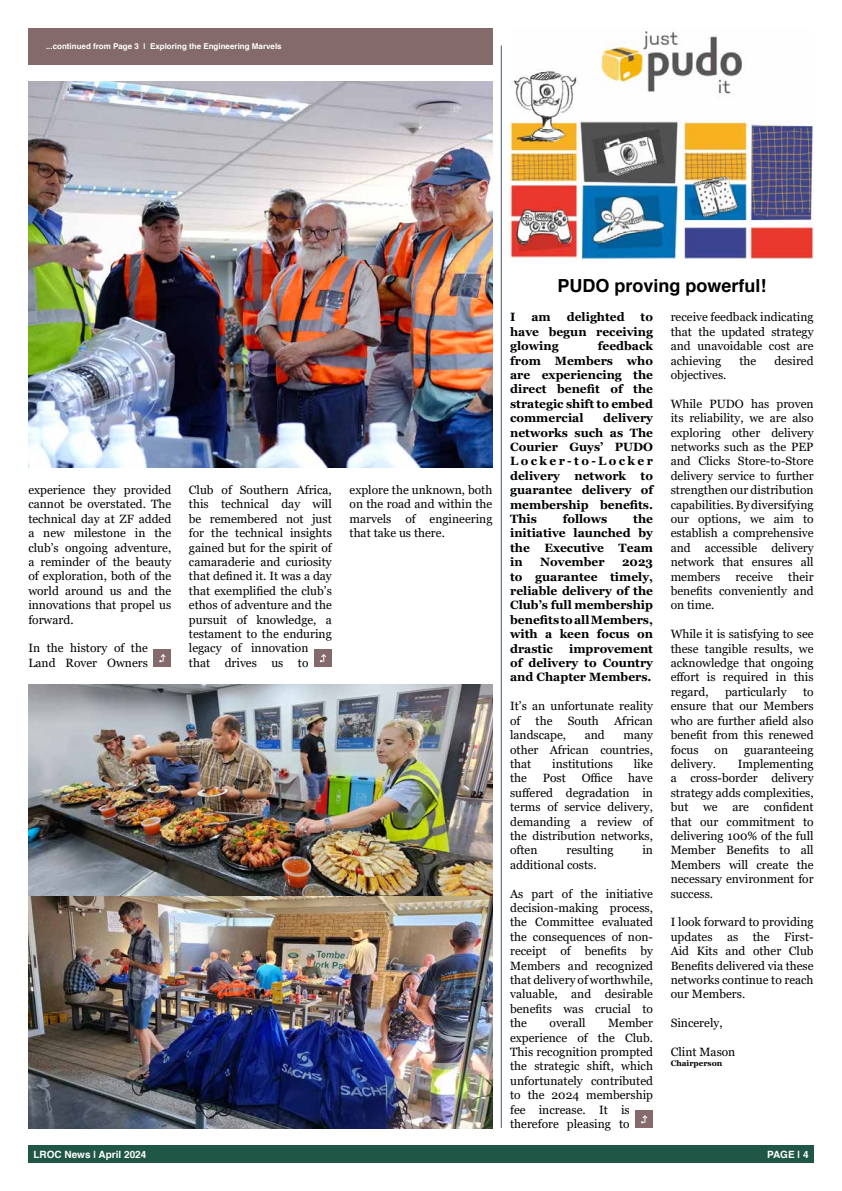
<style>
.page{position:relative;width:842px;height:1191px;background:#fff}
.page>*{position:absolute;margin:0;border:0;box-sizing:border-box;transform-origin:0 0}
.t1{font:700 18px "Helvetica";color:#000}
.t2{font:12px/14.4px "Georgia";color:#000;text-align:justify}
.t3{font:700 12px/14.4px "Georgia";color:#000;text-align:justify}
.t4{font:700 10px "Helvetica";color:#fff}
.t5{font:700 8px "Helvetica";color:#fff}
.t6{font:700 8px "Georgia";color:#000}
</style>
<div class="page">
<div style="left:28px;top:1145px;width:786px;height:17px;background:#1f5645"></div>
<div style="left:28px;top:28px;width:464px;height:36px;background:#846a6a"></div>
<img style="left:28px;top:684px;width:464px;height:444px">
<img style="left:28px;top:82px;width:464px;height:386px">
<div style="left:154px;top:649px;width:17px;height:18px;background:#846a6a"></div>
<svg style="left:159px;top:654px;width:7px;height:8px"></svg>
<div style="left:314px;top:649px;width:18px;height:18px;background:#846a6a"></div>
<svg style="left:320px;top:654px;width:7px;height:8px"></svg>
<hr style="left:501px;top:46px;width:1px;height:1081px;background:#49586a">
<img style="left:510px;top:31px;width:304px;height:228px">
<div style="left:635px;top:1110px;width:18px;height:18px;background:#846a6a"></div>
<svg style="left:641px;top:1115px;width:7px;height:8px"></svg>
<p class="t5" style="left:46px;top:40px;width:237px">...continued from Page 3 | Exploring the Engineering Marvels</p>
<p class="t2" style="left:28px;top:483px;width:144px">experience they provided cannot be overstated. The technical day at ZF added a new milestone in the club’s ongoing adventure, a reminder of the beauty of exploration, both of the world around us and the innovations that propel us forward.</p>
<p class="t2" style="left:28px;top:641px;width:121px">In the history of the<br>Land Rover Owners</p>
<p class="t2" style="left:189px;top:483px;width:144px;text-align:left">Club of Southern Africa, this technical day will be remembered not just for the technical insights gained but for the spirit of camaraderie and curiosity that defined it. It was a day that exemplified the club’s ethos of adventure and the pursuit of knowledge, a testament to the enduring legacy of innovation that drives us to</p>
<p class="t2" style="left:349px;top:483px;width:144px">explore the unknown, both on the road and within the marvels of engineering that take us there.</p>
<h1 class="t1" style="left:557px;top:271px;width:211px">PUDO proving powerful!</h1>
<p class="t3" style="left:510px;top:310px;width:7px">I</p>
<p class="t3" style="left:531px;top:310px;width:21px">am</p>
<p class="t3" style="left:567px;top:310px;width:59px">delighted</p>
<p class="t3" style="left:510px;top:310px;width:144px;text-indent:131px">to have begun receiving glowing</p>
<p class="t3" style="left:510px;top:339px;width:144px;text-indent:88px">feedback from Members who are experiencing the direct benefit of the strategic shift to embed commercial</p>
<p class="t3" style="left:510px;top:411px;width:144px;text-indent:93px">delivery networks such as The Courier Guys’ PUDO Locker-to-Locker delivery network to guarantee delivery of membership benefits.<br>This</p>
<p class="t3" style="left:510px;top:512px;width:144px;text-indent:123px">the initiative launched by the Executive Team in</p>
<p class="t3" style="left:563px;top:512px;width:46px">follows</p>
<p class="t3" style="left:540px;top:555px;width:66px">November</p>
<p class="t3" style="left:510px;top:555px;width:144px;text-indent:112px">2023 to guarantee timely, reliable delivery of the Club’s full membership benefits to all Members, with a keen focus on drastic</p>
<p class="t3" style="left:510px;top:641px;width:144px;text-indent:59px">improvement of delivery to Country and Chapter Members.</p>
<p class="t2" style="left:510px;top:699px;width:144px">It’s an unfortunate reality of</p>
<p class="t2" style="left:536px;top:713px;width:18px">the</p>
<p class="t2" style="left:568px;top:713px;width:33px">South</p>
<p class="t2" style="left:614px;top:713px;width:40px">African</p>
<p class="t2" style="left:510px;top:728px;width:58px">landscape,</p>
<p class="t2" style="left:585px;top:728px;width:22px">and</p>
<p class="t2" style="left:510px;top:728px;width:144px;text-indent:113px">many other African countries, that</p>
<p class="t2" style="left:552px;top:757px;width:62px">institutions</p>
<p class="t2" style="left:634px;top:757px;width:21px">like</p>
<p class="t2" style="left:510px;top:771px;width:18px">the</p>
<p class="t2" style="left:543px;top:771px;width:25px">Post</p>
<p class="t2" style="left:582px;top:771px;width:32px">Office</p>
<p class="t2" style="left:510px;top:771px;width:144px;text-indent:118px">have suffered degradation in terms of service delivery, demanding a review of the distribution networks, often</p>
<p class="t2" style="left:566px;top:843px;width:49px">resulting</p>
<p class="t2" style="left:642px;top:843px;width:12px">in</p>
<p class="t2" style="left:510px;top:857px;width:88px">additional costs.</p>
<p class="t2" style="left:510px;top:886px;width:144px">As part of the initiative decision-making process, the Committee evaluated the consequences of non&shy;receipt of benefits by Members and recognized that delivery of worthwhile, valuable, and desirable benefits was crucial to the</p>
<p class="t2" style="left:510px;top:1016px;width:144px;text-align:left;text-indent:98px">Member experience of the Club.<br>This recognition prompted the strategic shift, which unfortunately contributed to the 2024 membership fee increase. It is therefore pleasing to</p>
<p class="t2" style="left:549px;top:1016px;width:38px">overall</p>
<p class="t2" style="left:671px;top:310px;width:144px">receive feedback indicating that the updated strategy and unavoidable cost are achieving</p>
<p class="t2" style="left:739px;top:353px;width:18px">the</p>
<p class="t2" style="left:775px;top:353px;width:40px">desired</p>
<p class="t2" style="left:671px;top:368px;width:57px">objectives.</p>
<p class="t2" style="left:671px;top:397px;width:144px">While PUDO has proven its reliability, we are also exploring other delivery networks such as the PEP and Clicks Store-to-Store delivery service to further strengthen our distribution capabilities. By diversifying our options, we aim to establish a comprehensive and accessible delivery network that ensures all members</p>
<p class="t2" style="left:671px;top:569px;width:144px;text-indent:118px">their benefits conveniently and on time.</p>
<p class="t2" style="left:671px;top:627px;width:144px">While it is satisfying to see these tangible results, we acknowledge that ongoing effort is required in this regard,</p>
<p class="t2" style="left:736px;top:569px;width:39px">receive</p>
<p class="t2" style="left:725px;top:685px;width:63px">particularly</p>
<p class="t2" style="left:671px;top:685px;width:144px;text-indent:132px">to ensure that our Members who are further afield also benefit from this renewed focus</p>
<p class="t2" style="left:714px;top:742px;width:15px">on</p>
<p class="t2" style="left:744px;top:742px;width:71px">guaranteeing</p>
<p class="t2" style="left:671px;top:757px;width:47px">delivery.</p>
<p class="t2" style="left:671px;top:757px;width:144px;text-indent:67px">Implementing a cross-border delivery strategy adds complexities, but we are confident that our commitment to delivering 100% of the full Member Benefits to all Members will create the necessary environment for success.</p>
<p class="t2" style="left:671px;top:915px;width:144px">I look forward to providing updates as the First-Aid Kits and other Club Benefits delivered via these networks continue to reach our Members.</p>
<p class="t2" style="left:671px;top:1016px;width:53px">Sincerely,</p>
<p class="t2" style="left:671px;top:1045px;width:66px">Clint Mason</p>
<p class="t6" style="left:671px;top:1057px;width:53px">Chairperson</p>
<p class="t4" style="left:33px;top:1146px;width:115px">LROC News | April 2024</p>
<p class="t4" style="left:767px;top:1146px;width:43px">PAGE | 4</p>
</div>
